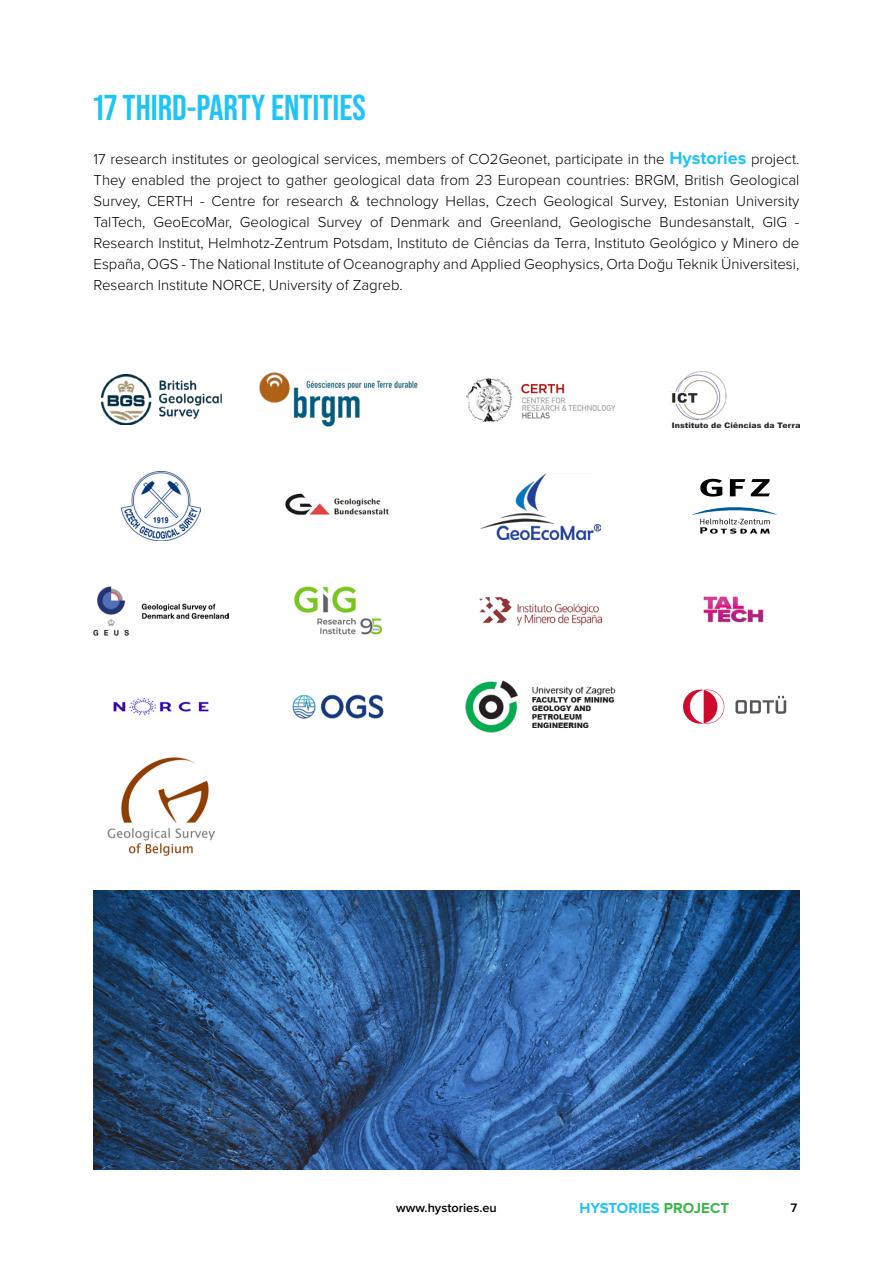
<style>
.page{position:relative;width:893px;height:1263px;background:#fff}
.page>*{position:absolute;margin:0;border:0;box-sizing:border-box;transform-origin:0 0}
.t1{font:700 36px "Bebas Neue Pro";color:#20c4f4}
.t2{font:300 15px/21px "Proxima Nova";color:#000;text-align:justify}
.t3{font:700 15px "Proxima Nova";color:#20c4f4}
.t4{font:600 12.75px "Proxima Nova";color:#000}
.s1{font-weight:700;font-size:18px;color:#20c4f4}
.s2{color:#39b54a}
</style>
<div class="page">
<img style="left:94px;top:890px;width:705px;height:279px">
<svg style="left:683px;top:690px;width:41px;height:34px"></svg>
<svg style="left:735px;top:696px;width:51px;height:18px"></svg>
<img style="left:292px;top:694px;width:92px;height:25px">
<img style="left:465px;top:680px;width:151px;height:53px">
<img style="left:113px;top:698px;width:96px;height:18px">
<img style="left:101px;top:375px;width:120px;height:49px">
<img style="left:467px;top:378px;width:147px;height:43px">
<img style="left:285px;top:493px;width:104px;height:22px">
<img style="left:121px;top:472px;width:80px;height:68px">
<img style="left:481px;top:473px;width:120px;height:66px">
<svg style="left:700px;top:479px;width:22px;height:18px"></svg>
<svg style="left:730px;top:479px;width:15px;height:17px"></svg>
<svg style="left:751px;top:479px;width:19px;height:17px"></svg>
<svg style="left:692px;top:507px;width:85px;height:27px"></svg>
<img style="left:294px;top:586px;width:88px;height:49px">
<img style="left:94px;top:587px;width:135px;height:48px">
<img style="left:703px;top:596px;width:61px;height:27px">
<img style="left:259px;top:372px;width:159px;height:55px">
<img style="left:670px;top:371px;width:129px;height:57px">
<img style="left:108px;top:757px;width:106px;height:99px">
<img style="left:479px;top:597px;width:124px;height:29px">
<h1 class="t1" style="left:94px;top:87px;width:274px">17 THIRD-PARTY ENTITIES</h1>
<p class="t2" style="left:94px;top:149px;width:707px">17 research institutes or geological services, members of CO2Geonet, participate in the <span class="s1">Hystories</span> project.<br>They enabled the project to gather geological data from 23 European countries: BRGM, British Geological Survey, CERTH - Centre for research &amp; technology Hellas, Czech Geological Survey, Estonian University TalTech, GeoEcoMar, Geological Survey of Denmark and Greenland, Geologische Bundesanstalt, GIG - Research Institut, Helmhotz-Zentrum Potsdam, Instituto de Ciências da Terra, Instituto Geológico y Minero de España, OGS - The National Institute of Oceanography and Applied Geophysics, Orta Doğu Teknik Üniversitesi, Research Institute NORCE, University of Zagreb.</p>
<p class="t4" style="left:396px;top:1200px;width:102px">www.hystories.eu</p>
<p class="t3" style="left:579px;top:1199px;width:151px">HYSTORIES <span class="s2">PROJECT</span></p>
<p class="t4" style="left:790px;top:1200px;width:8px">7</p>
</div>
